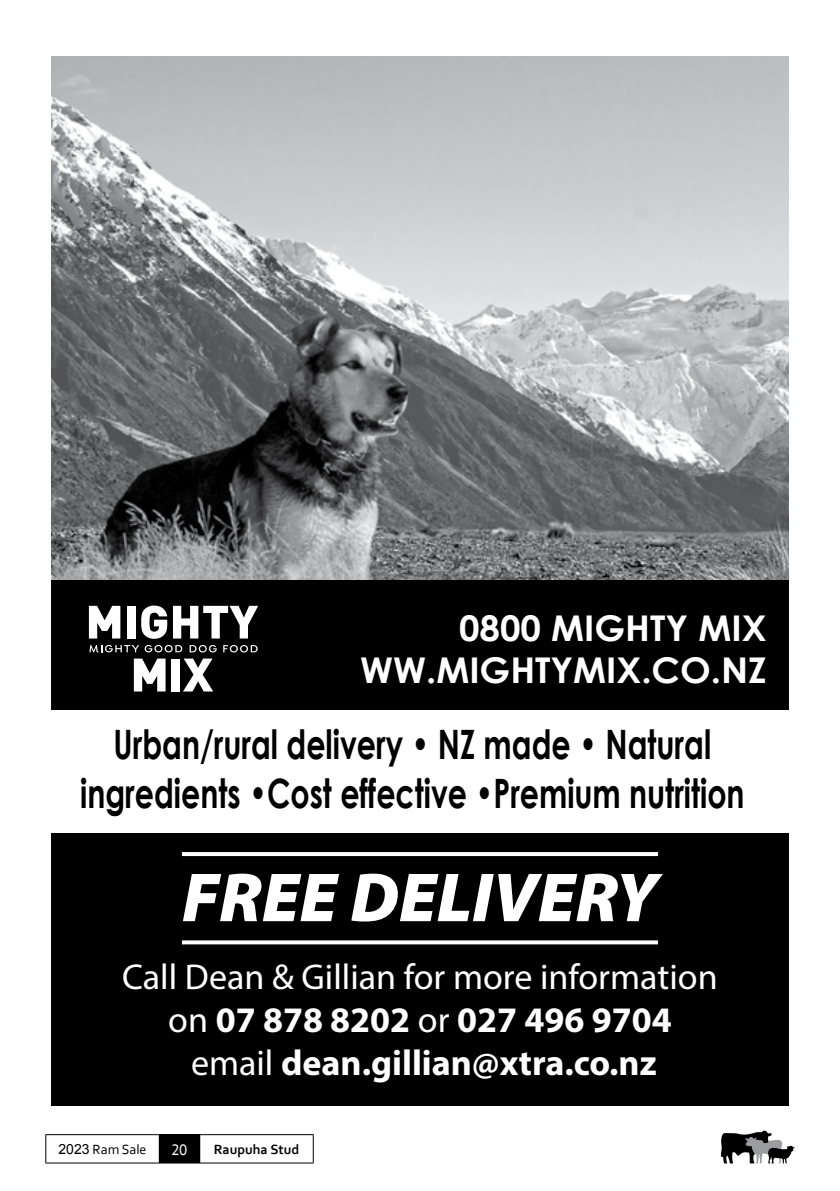
<style>
.page{position:relative;width:840px;height:1191px;background:#fff}
.page>*{position:absolute;margin:0;border:0;box-sizing:border-box;transform-origin:0 0}
.t1{font:italic 900 70px "Myriad Pro";color:#fff}
.t2{font:700 40.4px/48.6px "Century Gothic";color:#000;text-align:center;scale:.74 1}
.t3{font:36px/43.2px "Myriad Pro";color:#fff;text-align:center}
.t4{font:700 35.4px/42.6px "Century Gothic";color:#fff;text-align:right}
.t5{font:16px "Corbel";color:#fff}
.t6{font:14px "Corbel";color:#000}
.t7{font:700 14px "Corbel";color:#000}
.s1{font-weight:700}
.s2{font-family:"Arial"}
</style>
<div class="page">
<div style="left:159px;top:1134px;width:41px;height:29px;background:#000"></div>
<hr style="left:45px;top:1134px;width:114px;height:1px;background:#000">
<svg style="left:45px;top:1135px;width:1px;height:27px"></svg>
<hr style="left:200px;top:1134px;width:113px;height:1px;background:#000">
<svg style="left:313px;top:1135px;width:1px;height:27px"></svg>
<hr style="left:45px;top:1162px;width:114px;height:1px;background:#000">
<hr style="left:200px;top:1162px;width:113px;height:1px;background:#000">
<svg style="left:720px;top:1130px;width:74px;height:33px"></svg>
<div style="left:51px;top:833px;width:737px;height:273px;background:#000"></div>
<div style="left:51px;top:570px;width:737px;height:140px;background:#000"></div>
<img style="left:51px;top:57px;width:737px;height:522px">
<div style="left:127px;top:606px;width:8px;height:32px;background:#fff"></div>
<svg style="left:89px;top:606px;width:31px;height:32px"></svg>
<svg style="left:141px;top:605px;width:26px;height:34px"></svg>
<svg style="left:173px;top:606px;width:85px;height:32px"></svg>
<svg style="left:183px;top:658px;width:30px;height:33px"></svg>
<div style="left:171px;top:658px;width:8px;height:33px;background:#fff"></div>
<svg style="left:134px;top:658px;width:31px;height:33px"></svg>
<svg style="left:189px;top:645px;width:28px;height:7px"></svg>
<svg style="left:223px;top:645px;width:34px;height:7px"></svg>
<svg style="left:89px;top:645px;width:93px;height:7px"></svg>
<svg style="left:182px;top:940px;width:475px;height:4px;background:#e5e5e5"></svg>
<svg style="left:182px;top:852px;width:475px;height:4px;background:#fbfbfb"></svg>
<p class="t4" style="left:360px;top:605px;width:407px">0800 MIGHTY MIX<br>WW.MIGHTYMIX.CO.NZ</p>
<p class="t2" style="left:80px;top:718px;width:898px">Urban/rural delivery • NZ made • Natural ingredients •Cost effective •Premium nutrition</p>
<h1 class="t1" style="left:182px;top:851px;width:477px">FREE DELIVERY</h1>
<p class="t3" style="left:122px;top:954px;width:596px">Call Dean &amp; Gillian for more information on <span class="s1">07 878 8202</span> or <span class="s1">027 496 9704<br></span>email <span class="s1">dean.gillian@xtra.co.nz</span></p>
<p class="t6" style="left:58px;top:1140px;width:89px"><span class="s2">2023</span> Ram Sale</p>
<p class="t5" style="left:171px;top:1139px;width:18px">20</p>
<p class="t7" style="left:214px;top:1140px;width:87px">Raupuha Stud</p>
</div>
